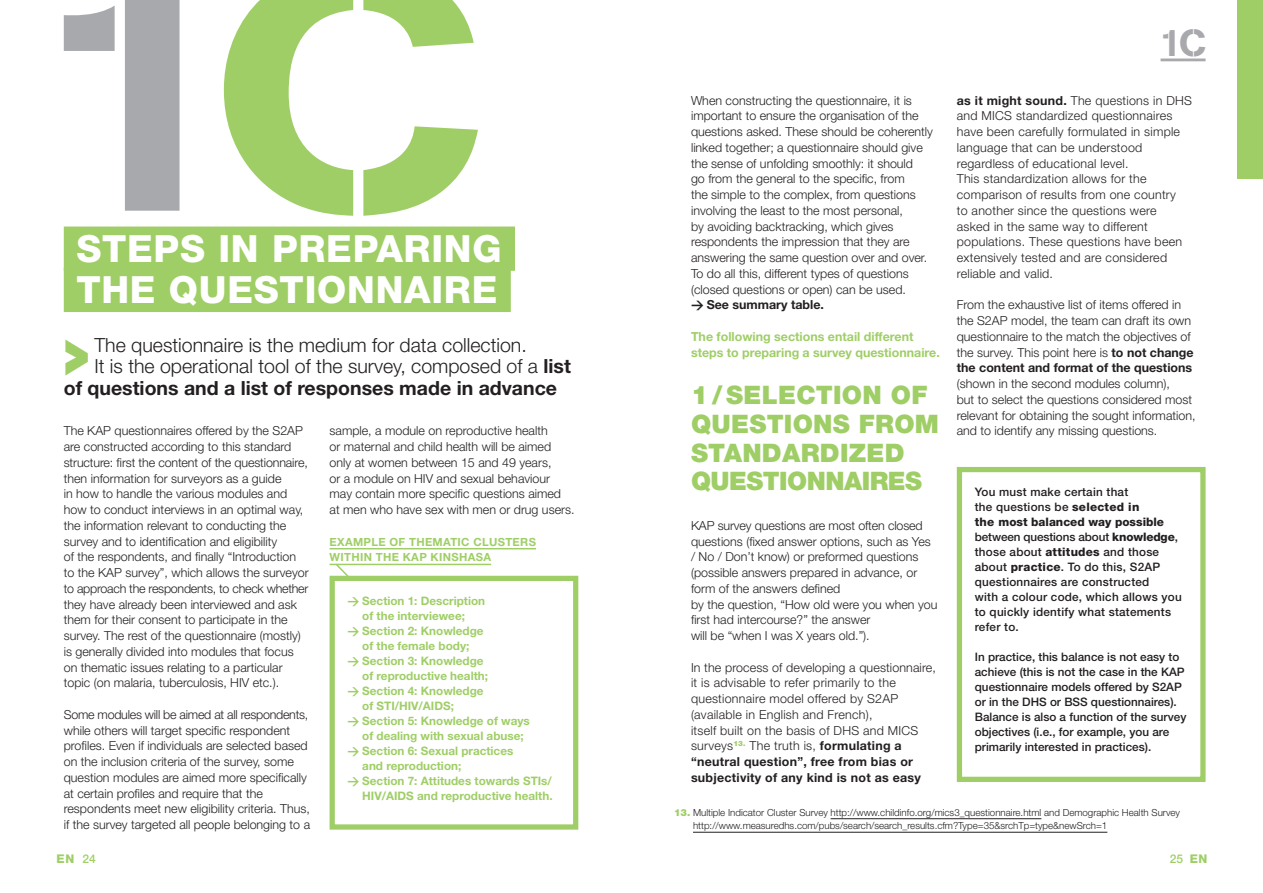
<style>
.page{position:relative;width:1263px;height:893px;background:#fff}
.page>*{position:absolute;margin:0;border:0;box-sizing:border-box;transform-origin:0 0}
.t1{font:341.25px "AG Book Stencil";color:#a8a9ad;scale:1.11 1}
.t2{font:900 49.8px "Interstate";color:#9fce66}
.t3{font:800 37.5px "Helvetica Neue";letter-spacing:.02em;color:#fff}
.t4{font:37.5px "AG Book Stencil";color:#a8a9ad}
.t5{font:900 25.5px/28.8px "Helvetica Neue";letter-spacing:.01em;color:#9fce66}
.t6{font:300 19.5px "Helvetica Neue";color:#231f20}
.t7{font:700 19.5px "Helvetica Neue";color:#231f20}
.t8{font:300 12.45px/15.8px "Helvetica Neue";color:#231f20}
.t9{font:300 12.45px/15.8px "Helvetica Neue";letter-spacing:.02em;color:#231f20}
.t10{font:700 12.45px/15.8px "Helvetica Neue";color:#9fce66}
.t11{font:800 12px "Helvetica Neue";color:#9fce66}
.t12{font:500 12px "Helvetica Neue";color:#9fce66}
.t13{font:700 11.7px "Helvetica Neue";color:#9fce66}
.t14{font:500 11.7px/15px "Helvetica Neue";letter-spacing:.02em;color:#231f20}
.t15{font:500 11.7px/15px "Helvetica Neue";color:#231f20}
.t16{font:700 11.25px/15.8px "Helvetica Neue";letter-spacing:.03em;color:#9fce66}
.t17{font:300 9.75px/13.5px "Helvetica Neue";color:#231f20}
.s1{color:#9fce66}
.s2{font-weight:700}
.s3{font-family:"DIN"}
.s4{font-family:"DIN";font-weight:700}
.s5{font-weight:800}
.s6{font-weight:900;color:#9fce66}
.s7{font-weight:500}
</style>
<div class="page">
<div style="left:1237px;top:0;width:26px;height:179px;background:#9fce66"></div>
<hr style="left:1160px;top:59px;width:45px;height:2px;background:#a8a9ad">
<div style="left:64px;top:227px;width:451px;height:44px;background:#9fce66"></div>
<div style="left:64px;top:268px;width:447px;height:44px;background:#9fce66"></div>
<hr style="left:330px;top:548px;width:206px;height:1px;background:#9fce66">
<hr style="left:330px;top:564px;width:161px;height:1px;background:#9fce66">
<div style="left:330px;top:576px;width:248px;height:254px;border:5px solid #9fce66"></div>
<svg style="left:334px;top:563px;width:19px;height:19px"></svg>
<hr style="left:831px;top:818px;width:210px;height:1px;background:#231f20">
<hr style="left:693px;top:832px;width:414px;height:1px;background:#231f20">
<div style="left:957px;top:467px;width:248px;height:315px;border:5px solid #9fce66"></div>
<p class="t1" style="left:35px;top:-113px;width:403px">1<span class="s1">C</span></p>
<p class="t3" style="left:76px;top:226px;width:276px">Steps in prepa</p>
<p class="t3" style="left:404px;top:226px;width:100px">ring</p>
<p class="t3" style="left:76px;top:268px;width:295px">the questionnai</p>
<p class="t3" style="left:444px;top:268px;width:51px">re</p>
<p class="t2" style="left:64px;top:326px;width:27px">&gt;</p>
<p class="t6" style="left:94px;top:333px;width:434px">The questionnaire is the medium for data collection.</p>
<p class="t6" style="left:94px;top:355px;width:478px">It is the operational tool of the survey, composed of a <span class="s2">list</span></p>
<p class="t7" style="left:64px;top:376px;width:495px">of questions and a list of responses made in advance</p>
<p class="t8" style="left:64px;top:423px;width:246px">The KAP questionnaires offered by the S2AP are constructed according to this standard structure: first the content of the questionnaire, then information for surveyors as a guide<br>in how to handle the various modules and how to conduct interviews in an optimal way, the information relevant to conducting the survey and to identification and eligibility<br>of the respondents, and finally “Introduction to the KAP survey”, which allows the surveyor to approach the respondents, to check whether they have already been interviewed and ask them for their consent to participate in the survey. The rest of the questionnaire (mostly) is generally divided into modules that focus on thematic issues relating to a particular topic (on malaria, tuberculosis, HIV etc.).</p>
<p class="t8" style="left:64px;top:706px;width:248px">Some modules will be aimed at all respondents, while others will target specific respondent profiles. Even if individuals are selected based on the inclusion criteria of the survey, some question modules are aimed more specifically at certain profiles and require that the respondents meet new eligibility criteria. Thus, if the survey targeted all people belonging to a</p>
<p class="t8" style="left:330px;top:423px;width:246px">sample, a module on reproductive health<br>or maternal and child health will be aimed only at women between 15 and 49 years,<br>or a module on HIV and sexual behaviour may contain more specific questions aimed<br>at men who have sex with men or drug users.</p>
<p class="t16" style="left:330px;top:534px;width:208px">Example of thematic clusters within the KAP Kinshasa</p>
<p class="t13" style="left:348px;top:593px;width:139px"><span class="s3">&gt;</span> Section 1: Description</p>
<p class="t13" style="left:362px;top:608px;width:104px">of the interviewee;</p>
<p class="t13" style="left:348px;top:623px;width:138px"><span class="s3">&gt;</span> Section 2: Knowledge</p>
<p class="t13" style="left:362px;top:638px;width:109px">of the female body;</p>
<p class="t13" style="left:348px;top:653px;width:138px"><span class="s3">&gt;</span> Section 3: Knowledge</p>
<p class="t13" style="left:362px;top:668px;width:127px">of reproductive health;</p>
<p class="t13" style="left:348px;top:683px;width:138px"><span class="s3">&gt;</span> Section 4: Knowledge</p>
<p class="t13" style="left:362px;top:698px;width:93px">of STI/HIV/AIDS;</p>
<p class="t13" style="left:348px;top:713px;width:184px"><span class="s3">&gt;</span> Section 5: Knowledge of ways</p>
<p class="t13" style="left:362px;top:728px;width:163px">of dealing with sexual abuse;</p>
<p class="t13" style="left:348px;top:743px;width:167px"><span class="s3">&gt;</span> Section 6: Sexual practices</p>
<p class="t13" style="left:362px;top:758px;width:101px">and reproduction;</p>
<p class="t13" style="left:348px;top:773px;width:206px"><span class="s3">&gt;</span> Section 7: Attitudes towards STIs/</p>
<p class="t13" style="left:362px;top:788px;width:192px">HIV/AIDS and reproductive health.</p>
<p class="t8" style="left:691px;top:92px;width:243px">When constructing the questionnaire, it is important to ensure the organisation of the questions asked. These should be coherently linked together; a questionnaire should give the sense of unfolding smoothly: it should<br>go from the general to the specific, from<br>the simple to the complex, from questions involving the least to the most personal,<br>by avoiding backtracking, which gives respondents the impression that they are answering the same question over and over.<br>To do all this, different types of questions (closed questions or open) can be used.<br><span class="s4">&gt;</span> <span class="s2">See summary table.</span></p>
<p class="t10" style="left:691px;top:328px;width:250px">The following sections entail different steps to preparing a survey questionnaire.</p>
<p class="t5" style="left:691px;top:380px;width:249px">1/ SELECTION OF<br>QUESTIONS FROM<br>STANDARDIZED<br>QUESTIONNAIRES</p>
<p class="t8" style="left:691px;top:517px;width:248px">KAP survey questions are most often closed questions (fixed answer options, such as Yes / No / Don’t know) or preformed questions (possible answers prepared in advance, or form of the answers defined<br>by the question, “How old were you when you first had intercourse?” the answer<br>will be “when I was X years old.”).</p>
<p class="t9" style="left:691px;top:659px;width:246px">In the process of developing a questionnaire, it is advisable to refer primarily to the questionnaire model offered by S2AP (available in English and French),<br>itself built on the basis of DHS and MICS surveys<sup>13.</sup> The truth is, <span class="s2">formulating a “neutral question”, free from bias or subjectivity of any kind is not as easy</span></p>
<p class="t4" style="left:1160px;top:21px;width:46px">1C</p>
<p class="t9" style="left:957px;top:92px;width:237px"><span class="s2">as it might sound.</span> The questions in DHS and MICS standardized questionnaires have been carefully formulated in simple language that can be understood regardless of educational level.<br>This standardization allows for the comparison of results from one country<br>to another since the questions were asked in the same way to different populations. These questions have been extensively tested and are considered reliable and valid.</p>
<p class="t8" style="left:957px;top:297px;width:240px">From the exhaustive list of items offered in the S2AP model, the team can draft its own questionnaire to the match the objectives of the survey. This point here is <span class="s2">to not change the content and format of the questions </span>(shown in the second modules column),<br>but to select the questions considered most relevant for obtaining the sought information, and to identify any missing questions.</p>
<p class="t14" style="left:975px;top:484px;width:208px">You must make certain that<br>the questions be <span class="s5">selected in<br>the most balanced way possible </span>between questions about <span class="s5">knowledge</span>, those about <span class="s5">attitudes</span> and those about <span class="s5">practice</span>. To do this, S2AP questionnaires are constructed<br>with a colour code, which allows you to quickly identify what statements refer to.</p>
<p class="t15" style="left:975px;top:649px;width:213px">In practice, this balance is not easy to achieve (this is not the case in the KAP questionnaire models offered by S2AP or in the DHS or BSS questionnaires).<br>Balance is also a function of the survey objectives (i.e., for example, you are primarily interested in practices).</p>
<p class="t17" style="left:693px;top:805px;width:489px;text-indent:-19px"><span class="s6">13.</span> Multiple Indicator Cluster Survey http://www.childinfo.org/mics3_questionnaire.html and Demographic Health Survey http://www.measuredhs.com/pubs/search/search_results.cfm?Type=35&amp;srchTp=type&amp;newSrch=1</p>
<p class="t11" style="left:57px;top:851px;width:41px">EN <span class="s7">24</span></p>
<p class="t12" style="left:1170px;top:851px;width:39px">25 <span class="s5">EN</span></p>
</div>
